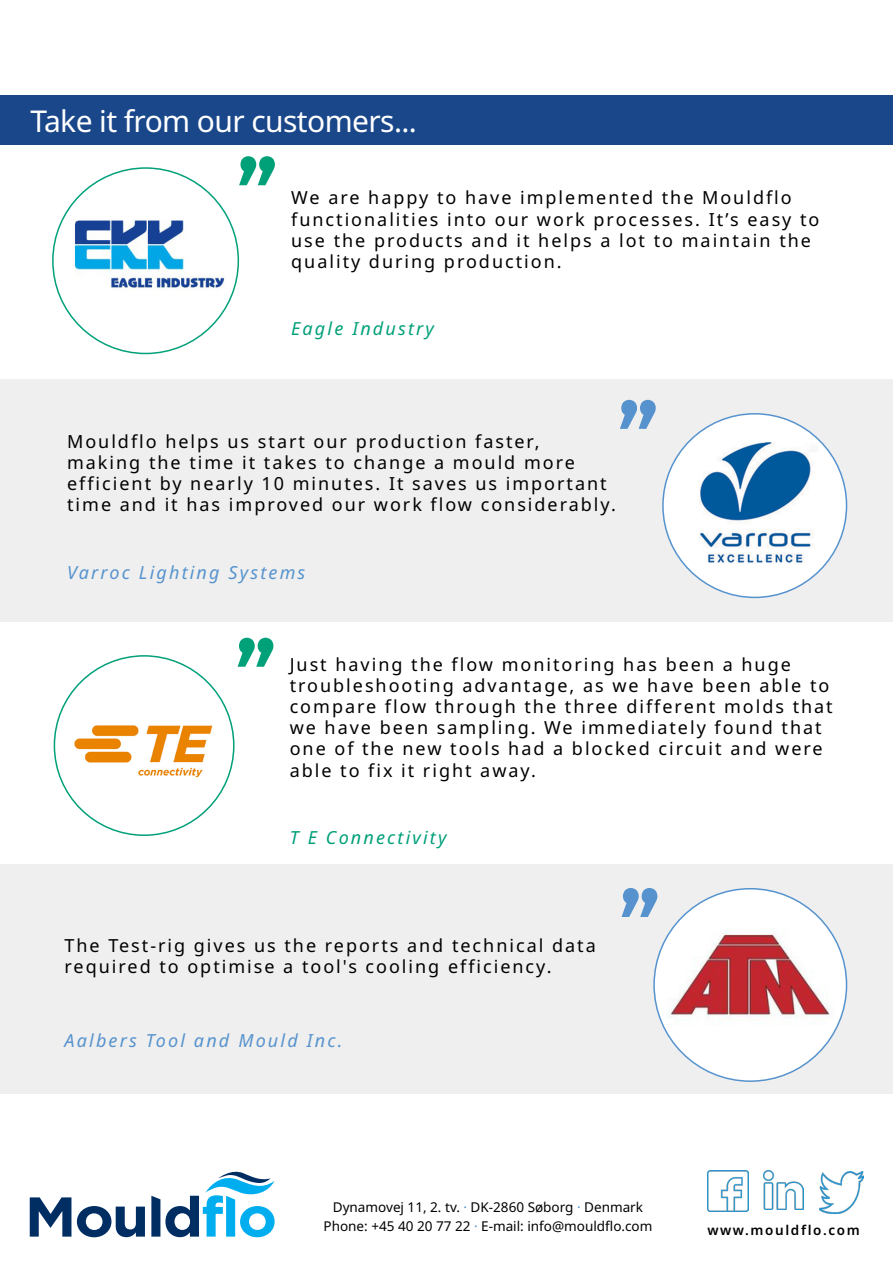
<style>
.page{position:relative;width:893px;height:1263px;background:#fff}
.page>*{position:absolute;margin:0;border:0;box-sizing:border-box;transform-origin:0 0}
.Headline_1{font:30px "Noto Sans";letter-spacing:-.02em;color:#fff}
.Brødtekst_headline_1{font:18px/21px "Noto Sans";letter-spacing:.11em;color:#000}
.Brødtekst_headline_1-2{font:italic 18px "Noto Sans";letter-spacing:.12em;color:#5693ce}
.Brødtekst_headline_1-3{font:italic 18px "Noto Sans";letter-spacing:.12em;color:#00a079}
.Tekst_9_12{font:13.5px "Noto Sans";color:#000}
.Brødtekst_headline_1-4{font:600 13.5px "Noto Sans";letter-spacing:.12em;color:#000101}
.s1{color:#5693ce}
</style>
<div class="page">
<div style="left:0;top:864px;width:893px;height:229px;background:#efefef"></div>
<div style="left:0;top:379px;width:893px;height:242px;background:#efefef"></div>
<div style="left:0;top:95px;width:893px;height:50px;background:#19478a"></div>
<svg style="left:621px;top:888px;width:36px;height:29px"></svg>
<svg style="left:238px;top:638px;width:35px;height:29px"></svg>
<img style="left:58px;top:681px;width:173px;height:129px">
<div style="left:654px;top:889px;width:192px;height:192px;background:#fff;border-radius:50%"></div>
<img style="left:666px;top:901px;width:169px;height:173px">
<img style="left:53px;top:168px;width:185px;height:185px">
<img style="left:663px;top:414px;width:183px;height:183px;border-radius:92px">
<svg style="left:620px;top:400px;width:36px;height:29px"></svg>
<svg style="left:239px;top:156px;width:36px;height:29px"></svg>
<svg style="left:30px;top:1197px;width:41px;height:39px"></svg>
<svg style="left:77px;top:1206px;width:68px;height:31px"></svg>
<svg style="left:151px;top:1171px;width:124px;height:66px"></svg>
<img style="left:707px;top:1170px;width:41px;height:41px">
<img style="left:764px;top:1170px;width:39px;height:39px">
<img style="left:820px;top:1172px;width:43px;height:42px">
<p class="Headline_1" style="left:30px;top:100px;width:388px">Take it from our customers...</p>
<p class="Brødtekst_headline_1" style="left:291px;top:188px;width:530px">We are happy to have implemented the Mouldflo functionalities into our work processes. It’s easy to use the products and it helps a lot to maintain the quality during production.</p>
<p class="Brødtekst_headline_1-3" style="left:291px;top:315px;width:144px">Eagle Industry</p>
<p class="Brødtekst_headline_1" style="left:67px;top:431px;width:550px">Mouldflo helps us start our production faster, making the time it takes to change a mould more efficient by nearly 10 minutes. It saves us important time and it has improved our work flow considerably.</p>
<p class="Brødtekst_headline_1-2" style="left:67px;top:559px;width:240px">Varroc Lighting Systems</p>
<p class="Brødtekst_headline_1" style="left:290px;top:655px;width:545px">Just having the flow monitoring has been a huge troubleshooting advantage, as we have been able to compare flow through the three different molds that we have been sampling. We immediately found that one of the new tools had a blocked circuit and were able to fix it right away.</p>
<p class="Brødtekst_headline_1-3" style="left:290px;top:824px;width:158px">T E Connectivity</p>
<p class="Brødtekst_headline_1" style="left:65px;top:936px;width:533px">The Test-rig gives us the reports and technical data required to optimise a tool's cooling efficiency.</p>
<p class="Brødtekst_headline_1-2" style="left:65px;top:1027px;width:279px">Aalbers Tool and Mould Inc.</p>
<p class="Tekst_9_12" style="left:333px;top:1197px;width:312px">Dynamovej 11, 2. tv. <span class="s1">·</span> DK-2860 Søborg <span class="s1">·</span> Denmark</p>
<p class="Tekst_9_12" style="left:323px;top:1216px;width:330px">Phone: +45 40 20 77 22 <span class="s1">·</span> E-mail: info@mouldflo.com</p>
<p class="Brødtekst_headline_1-4" style="left:707px;top:1221px;width:154px">www.mouldflo.com</p>
</div>
